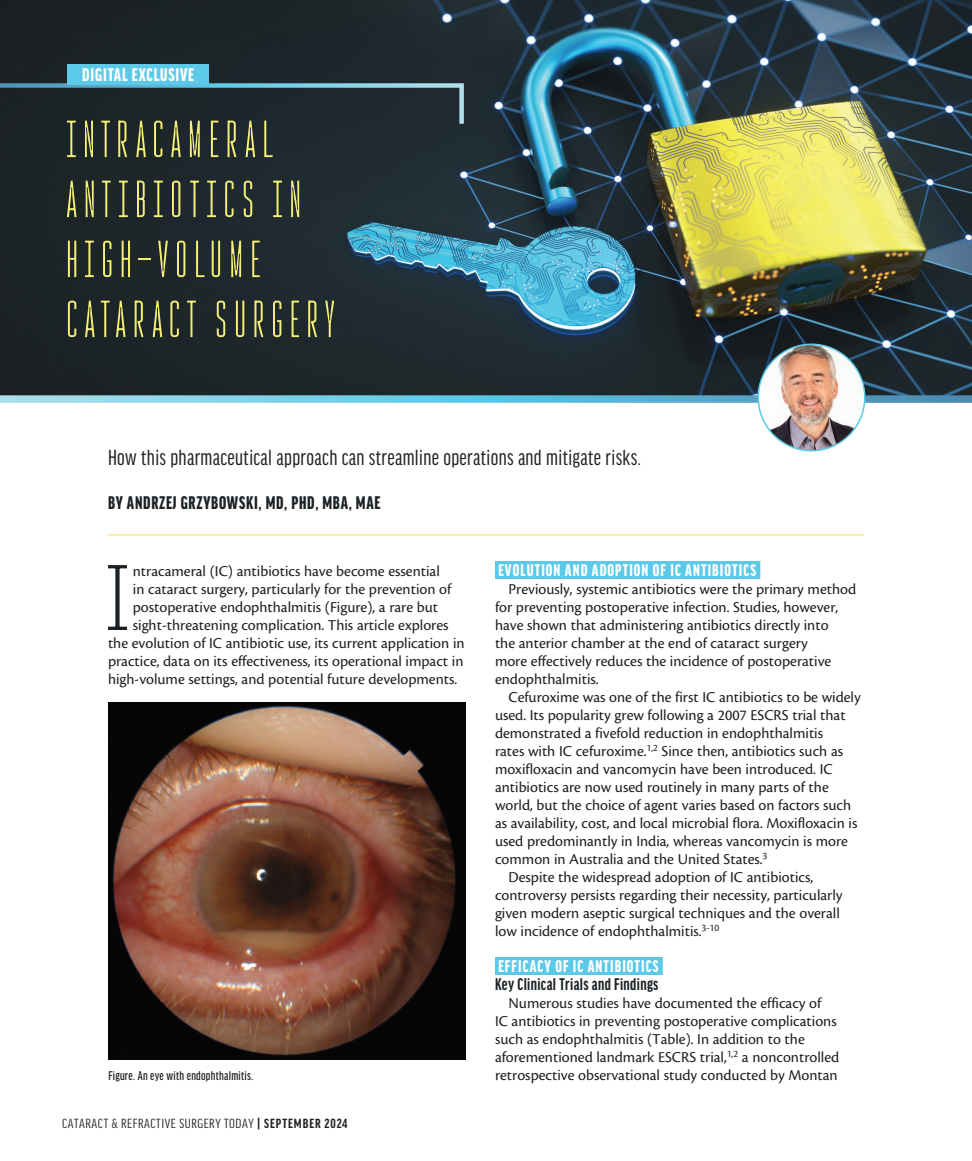
<style>
.page{position:relative;width:972px;height:1161px;background:#fff}
.page>*{position:absolute;margin:0;border:0;box-sizing:border-box;transform-origin:0 0}
.body_first{font:300 93.6px "Rocinante Titling Variable";color:#1b2125;scale:1.2 1}
.t1{font:300 52.5px/60px "Rocinante Titling Variable";letter-spacing:-.07em;color:#f5f076}
.deck{font:23.25px "Good Headline Pro X Cond News";letter-spacing:.015em;color:#231f20}
.author{font:900 extra-condensed 19.5px "Good Headline Pro";letter-spacing:.04em;color:#1b2125}
.t2{font:900 extra-condensed 19.5px "Good Headline Pro";letter-spacing:.045em;color:#fff}
.subhead{font:900 extra-condensed 18px "Good Headline Pro";letter-spacing:.06em;color:#fff}
.subhead_2{font:700 extra-condensed 18px "Good Headline Pro";letter-spacing:.02em;color:#1b2125}
.body{font:15.75px/18px "Cronos Pro";color:#231f20}
.body_first-2{font:15.75px "Cronos Pro";color:#231f20}
.t3{font:extra-condensed 14.1px "Good Headline Pro";letter-spacing:.035em;color:#1b2125;scale:1.11 1}
.t4{font:500 extra-condensed 13.5px "Good Headline Pro";letter-spacing:.02em;color:#231f20}
.s1{font-weight:700;color:#231f20}
</style>
<div class="page">
<img style="left:0;top:0;width:972px;height:395px">
<div style="left:495px;top:561px;width:265px;height:18px;background:#5bc9e7"></div>
<div style="left:495px;top:957px;width:168px;height:18px;background:#5bc9e7"></div>
<hr style="left:108px;top:534px;width:756px;height:2px;background:#f5f076">
<img style="left:108px;top:702px;width:358px;height:358px">
<svg style="left:0;top:395px;width:972px;height:8px;background:#6fbcd5"></svg>
<img style="left:758px;top:344px;width:107px;height:107px;border-radius:53px">
<div style="left:758px;top:344px;width:108px;height:108px;border:2px solid #5bc9e7;border-radius:50%"></div>
<svg style="left:0;top:64px;width:466px;height:64px;background:#29414a"></svg>
<p class="t2" style="left:82px;top:66px;width:114px">DIGITAL EXCLUSIVE</p>
<p class="t1" style="left:61px;top:108px;width:281px">INTRACAMERAL<br>ANTIBIOTICS IN<br>HIGH-VOLUME<br>CATARACT SURGERY</p>
<p class="deck" style="left:108px;top:446px;width:535px">How this pharmaceutical approach can streamline operations and mitigate risks.</p>
<p class="author" style="left:108px;top:493px;width:274px">BY ANDRZEJ GRZYBOWSKI, MD, PHD, MBA, MAE</p>
<p class="body_first" style="left:95px;top:539px;width:38px">I</p>
<p class="body_first-2" style="left:133px;top:562px;width:308px">ntracameral (IC) antibiotics have become essential</p>
<p class="body_first-2" style="left:133px;top:580px;width:320px">in cataract surgery, particularly for the prevention of</p>
<p class="body_first-2" style="left:133px;top:598px;width:307px">postoperative endophthalmitis (Figure), a rare but</p>
<p class="body_first-2" style="left:133px;top:616px;width:317px">sight-threatening complication. This article explores</p>
<p class="body_first-2" style="left:108px;top:634px;width:358px">the evolution of IC antibiotic use, its current application in</p>
<p class="body_first-2" style="left:108px;top:652px;width:357px">practice, data on its effectiveness, its operational impact in</p>
<p class="body_first-2" style="left:108px;top:670px;width:351px">high-volume settings, and potential future developments.</p>
<p class="t4" style="left:108px;top:1069px;width:147px">Figure. An eye with endophthalmitis.</p>
<p class="t3" style="left:62px;top:1117px;width:258px">CATARACT &amp; REFRACTIVE SURGERY TODAY <span class="s1">| SEPTEMBER 2024</span></p>
<p class="subhead" style="left:498px;top:561px;width:259px">EVOLUTION AND ADOPTION OF IC ANTIBIOTICS</p>
<p class="body" style="left:495px;top:580px;width:363px;text-indent:14px">Previously, systemic antibiotics were the primary method for preventing postoperative infection. Studies, however, have shown that administering antibiotics directly into<br>the anterior chamber at the end of cataract surgery<br>more effectively reduces the incidence of postoperative endophthalmitis.</p>
<p class="body" style="left:495px;top:688px;width:367px;text-indent:14px">Cefuroxime was one of the first IC antibiotics to be widely used. Its popularity grew following a 2007 ESCRS trial that demonstrated a fivefold reduction in endophthalmitis<br>rates with IC cefuroxime.<sup>1,2</sup> Since then, antibiotics such as moxifloxacin and vancomycin have been introduced. IC antibiotics are now used routinely in many parts of the world, but the choice of agent varies based on factors such as availability, cost, and local microbial flora. Moxifloxacin is used predominantly in India, whereas vancomycin is more common in Australia and the United States.<sup>3</sup></p>
<p class="body" style="left:495px;top:868px;width:349px;text-indent:14px">Despite the widespread adoption of IC antibiotics, controversy persists regarding their necessity, particularly given modern aseptic surgical techniques and the overall low incidence of endophthalmitis.<sup>3-10</sup></p>
<p class="subhead" style="left:498px;top:957px;width:162px">EFFICACY OF IC ANTIBIOTICS</p>
<p class="subhead_2" style="left:495px;top:975px;width:165px">Key Clinical Trials and Findings</p>
<p class="body" style="left:495px;top:994px;width:346px;text-indent:14px">Numerous studies have documented the efficacy of<br>IC antibiotics in preventing postoperative complications such as endophthalmitis (Table). In addition to the aforementioned landmark ESCRS trial,<sup>1,2</sup> a noncontrolled retrospective observational study conducted by Montan</p>
</div>
